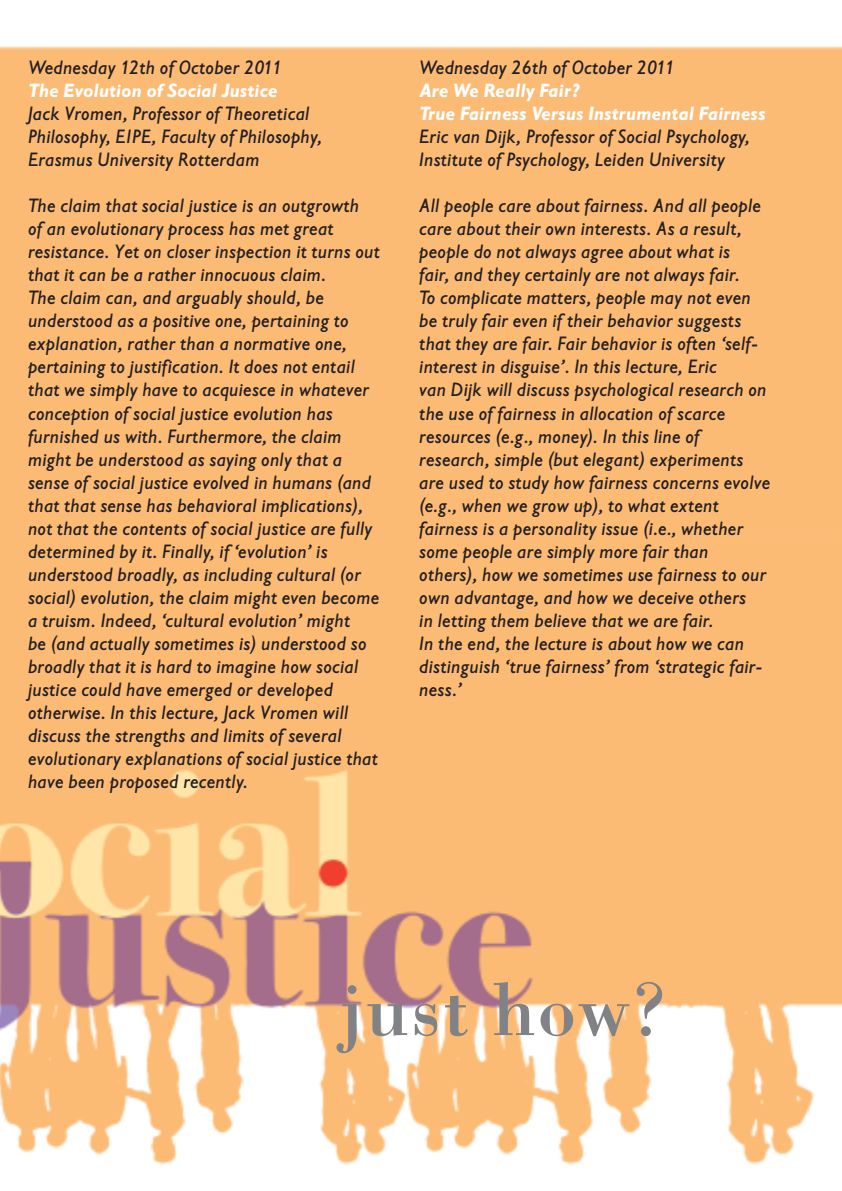
<style>
.page{position:relative;width:842px;height:1191px;background:#fff}
.page>*{position:absolute;margin:0;border:0;box-sizing:border-box;transform-origin:0 0}
.t1{font:77.8px "Bodoni";letter-spacing:.025em;color:#808285}
.t2{font:italic 19px/23px "Gill Sans BQ";letter-spacing:.025em;color:#231f20}
.t3{font:italic 700 19px/23px "Gill Sans BQ";letter-spacing:.025em;color:#fff}
</style>
<div class="page">
<img style="left:0;top:46px;width:842px;height:1119px">
<p class="t2" style="left:28px;top:57px;width:255px">Wednesday 12th of October 2011</p>
<p class="t3" style="left:28px;top:79px;width:250px">The Evolution of Social Justice</p>
<p class="t2" style="left:28px;top:103px;width:295px">Jack Vromen, Professor of Theoretical<br>Philosophy, EIPE, Faculty of Philosophy,<br>Erasmus University Rotterdam</p>
<p class="t2" style="left:28px;top:195px;width:353px">The claim that social justice is an outgrowth<br>of an evolutionary process has met great resistance. Yet on closer inspection it turns out that it can be a rather innocuous claim.<br>The claim can, and arguably should, be understood as a positive one, pertaining to explanation, rather than a normative one, pertaining to justification. It does not entail that we simply have to acquiesce in whatever conception of social justice evolution has furnished us with. Furthermore, the claim might be understood as saying only that a sense of social justice evolved in humans (and that that sense has behavioral implications), not that the contents of social justice are fully determined by it. Finally, if ‘evolution’ is understood broadly, as including cultural (or social) evolution, the claim might even become a truism. Indeed, ‘cultural evolution’ might<br>be (and actually sometimes is) understood so broadly that it is hard to imagine how social justice could have emerged or developed otherwise. In this lecture, Jack Vromen will discuss the strengths and limits of several evolutionary explanations of social justice that have been proposed recently.</p>
<p class="t2" style="left:420px;top:57px;width:257px">Wednesday 26th of October 2011</p>
<p class="t3" style="left:420px;top:79px;width:347px">Are We Really Fair?<br>True Fairness Versus Instrumental Fairness</p>
<p class="t2" style="left:420px;top:126px;width:332px">Eric van Dijk, Professor of Social Psychology,<br>Institute of Psychology, Leiden University</p>
<p class="t2" style="left:420px;top:195px;width:352px">All people care about fairness. And all people care about their own interests. As a result, people do not always agree about what is<br>fair, and they certainly are not always fair.<br>To complicate matters, people may not even be truly fair even if their behavior suggests that they are fair. Fair behavior is often ‘self&shy;interest in disguise’. In this lecture, Eric<br>van Dijk will discuss psychological research on the use of fairness in allocation of scarce resources (e.g., money). In this line of research, simple (but elegant) experiments are used to study how fairness concerns evolve (e.g., when we grow up), to what extent fairness is a personality issue (i.e., whether some people are simply more fair than others), how we sometimes use fairness to our own advantage, and how we deceive others<br>in letting them believe that we are fair.<br>In the end, the lecture is about how we can distinguish ‘true fairness’ from ‘strategic fair&shy;ness.’</p>
<h1 class="t1" style="left:338px;top:962px;width:330px">just how?</h1>
</div>
